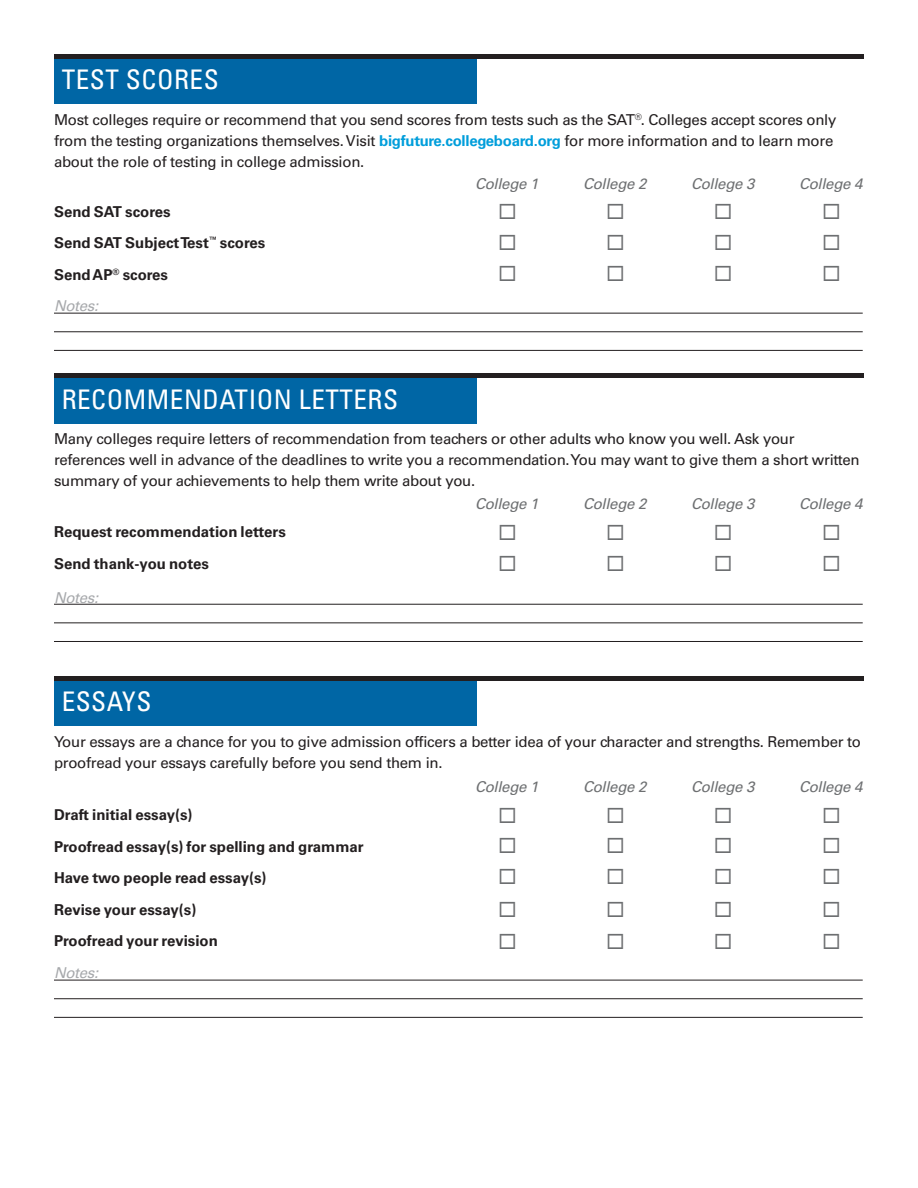
<style>
.page{position:relative;width:918px;height:1188px;background:#fff}
.page>*{position:absolute;margin:0;border:0;box-sizing:border-box;transform-origin:0 0}
.t1{font:condensed 27px "Univers LT Std";letter-spacing:.02em;color:#fff}
.t2{font:15px/21px "Univers LT Std";letter-spacing:-.02em;color:#231f20}
.t3{font:700 15px "Univers LT Std";color:#231f20}
.t4{font:italic 15px "Univers LT Std";letter-spacing:-.02em;color:#6d6f71}
.t5{font:italic 15px "Univers LT Std";letter-spacing:-.02em;color:#a7a9ac}
.s1{font-weight:700;color:#009edb}
</style>
<div class="page">
<div style="left:54px;top:681px;width:423px;height:45px;background:#0066a5"></div>
<div style="left:54px;top:676px;width:810px;height:5px;background:#231f20"></div>
<div style="left:54px;top:378px;width:423px;height:46px;background:#0066a5"></div>
<hr style="left:54px;top:374px;width:810px;height:4px;background:#231f20">
<hr style="left:54px;top:604px;width:809px;height:1px;background:#231f20">
<hr style="left:54px;top:980px;width:809px;height:1px;background:#231f20">
<hr style="left:54px;top:313px;width:809px;height:1px;background:#231f20">
<hr style="left:54px;top:623px;width:809px;height:1px;background:#231f20">
<hr style="left:54px;top:998px;width:809px;height:1px;background:#231f20">
<hr style="left:54px;top:332px;width:809px;height:1px;background:#231f20">
<hr style="left:54px;top:641px;width:809px;height:1px;background:#231f20">
<hr style="left:54px;top:1017px;width:809px;height:1px;background:#231f20">
<hr style="left:54px;top:350px;width:809px;height:1px;background:#231f20">
<div style="left:54px;top:59px;width:423px;height:45px;background:#0066a5"></div>
<div style="left:54px;top:54px;width:810px;height:5px;background:#231f20"></div>
<h2 class="t1" style="left:62px;top:62px;width:158px">TEST SCORES</h2>
<p class="t2" style="left:54px;top:109px;width:784px">Most colleges require or recommend that you send scores from tests such as the SAT<sup>®</sup>. Colleges accept scores only from the testing organizations themselves. Visit <span class="s1">bigfuture.collegeboard.org</span> for more information and to learn more about the role of testing in college admission.</p>
<p class="t4" style="left:475px;top:174px;width:65px">College 1</p>
<p class="t4" style="left:583px;top:174px;width:65px">College 2</p>
<p class="t4" style="left:691px;top:174px;width:65px">College 3</p>
<p class="t4" style="left:799px;top:174px;width:65px">College 4</p>
<p class="t3" style="left:54px;top:202px;width:118px">Send SAT scores</p>
<p class="t3" style="left:54px;top:234px;width:213px">Send SAT Subject Test<sup>™</sup> scores</p>
<p class="t3" style="left:54px;top:265px;width:116px">Send AP<sup>®</sup> scores</p>
<p class="t5" style="left:54px;top:297px;width:46px">Notes:</p>
<h2 class="t1" style="left:62px;top:382px;width:338px">RECOMMENDATION LETTERS</h2>
<p class="t2" style="left:54px;top:429px;width:807px">Many colleges require letters of recommendation from teachers or other adults who know you well. Ask your references well in advance of the deadlines to write you a recommendation. You may want to give them a short written summary of your achievements to help them write about you.</p>
<p class="t4" style="left:475px;top:495px;width:65px">College 1</p>
<p class="t4" style="left:583px;top:495px;width:65px">College 2</p>
<p class="t4" style="left:691px;top:495px;width:65px">College 3</p>
<p class="t4" style="left:799px;top:495px;width:65px">College 4</p>
<p class="t3" style="left:54px;top:523px;width:233px">Request recommendation letters</p>
<p class="t3" style="left:54px;top:555px;width:156px">Send thank-you notes</p>
<p class="t5" style="left:54px;top:588px;width:46px">Notes:</p>
<h2 class="t1" style="left:62px;top:684px;width:91px">ESSAYS</h2>
<p class="t2" style="left:54px;top:731px;width:809px">Your essays are a chance for you to give admission officers a better idea of your character and strengths. Remember to proofread your essays carefully before you send them in.</p>
<p class="t4" style="left:475px;top:778px;width:65px">College 1</p>
<p class="t4" style="left:583px;top:778px;width:65px">College 2</p>
<p class="t4" style="left:691px;top:778px;width:65px">College 3</p>
<p class="t4" style="left:799px;top:778px;width:65px">College 4</p>
<p class="t3" style="left:54px;top:806px;width:140px">Draft initial essay(s)</p>
<p class="t3" style="left:54px;top:838px;width:311px">Proofread essay(s) for spelling and grammar</p>
<p class="t3" style="left:54px;top:869px;width:214px">Have two people read essay(s)</p>
<p class="t3" style="left:54px;top:901px;width:144px">Revise your essay(s)</p>
<p class="t3" style="left:54px;top:932px;width:165px">Proofread your revision</p>
<p class="t5" style="left:54px;top:964px;width:46px">Notes:</p>
</div>
